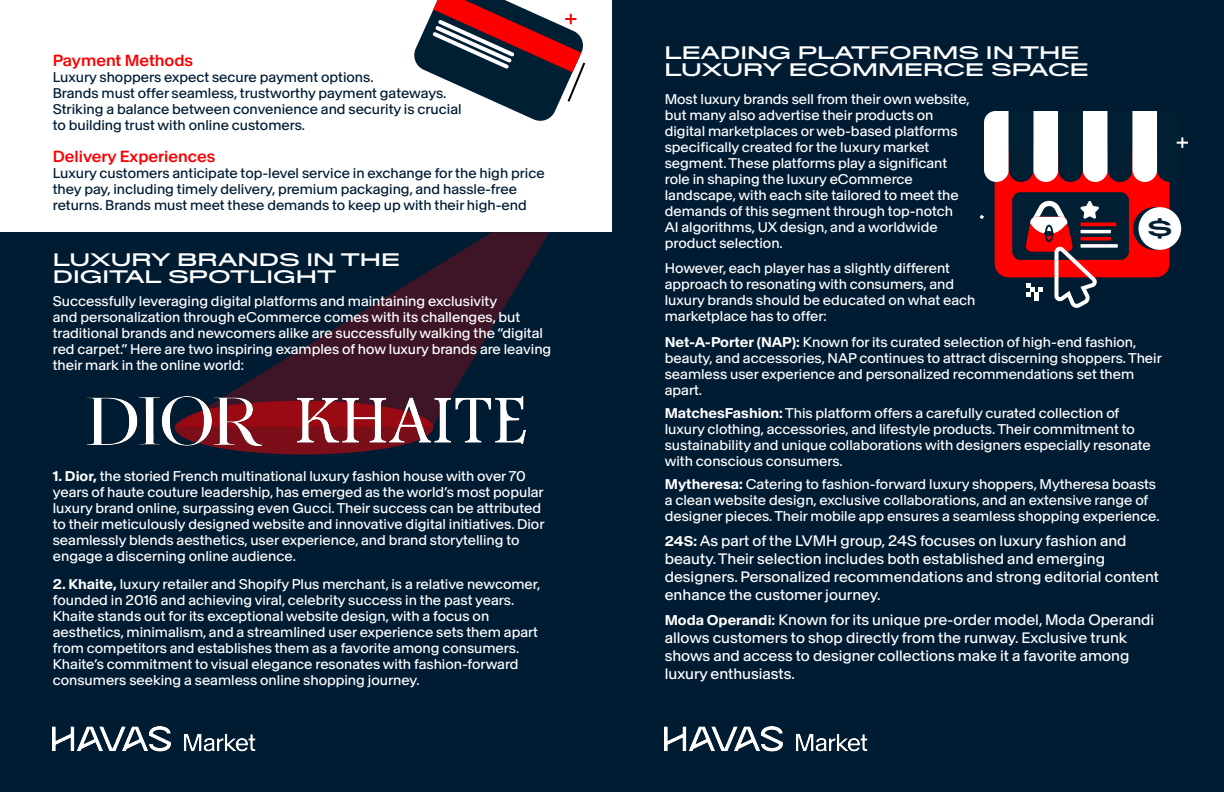
<style>
.page{position:relative;width:1224px;height:792px;background:#fff}
.page>*{position:absolute;margin:0;border:0;box-sizing:border-box;transform-origin:0 0}
.t1{font:900 expanded 21.5px "Baikal";color:#001f33}
.t2{font:900 expanded 18px/17px "Baikal";color:#fff}
.t3{font:500 16px "Baikal Normal";color:#fa0000}
.t4{font:15px/18px "Baikal Normal";color:#fff}
.t5{font:14px/16px "Baikal Normal";color:#fff}
.t6{font:14px/16px "Baikal Normal";color:#001c33}
.s1{font-weight:600}
.s2{font-weight:600;font-size:14px}
</style>
<div class="page">
<div style="left:612px;top:0;width:612px;height:792px;background:#001c33"></div>
<div style="left:0;top:232px;width:612px;height:560px;background:#001c33"></div>
<img style="left:53px;top:727px;width:203px;height:25px">
<img style="left:665px;top:727px;width:203px;height:25px">
<svg style="left:225px;top:232px;width:324px;height:170px"></svg>
<svg style="left:175px;top:401px;width:258px;height:54px;fill:#7c0e19"></svg>
<img style="left:87px;top:396px;width:175px;height:49px">
<img style="left:298px;top:396px;width:227px;height:47px">
<div style="left:995px;top:151px;width:175px;height:126px;background:#f00;border-radius:14px"></div>
<svg style="left:1133px;top:207px;width:43px;height:43px"></svg>
<div style="left:1139px;top:207px;width:42px;height:43px;background:#fff;border-radius:50%"></div>
<div style="left:1012px;top:192px;width:117px;height:68px;background:#001f33;border-radius:8px"></div>
<svg style="left:414px;top:0;width:172px;height:121px"></svg>
<svg style="left:984px;top:111px;width:204px;height:71px"></svg>
<svg style="left:980px;top:215px;width:4px;height:4px"></svg>
<svg style="left:1025px;top:200px;width:93px;height:108px"></svg>
<p class="t3" style="left:53px;top:51px;width:142px">Payment Methods</p>
<p class="t6" style="left:53px;top:69px;width:410px">Luxury shoppers expect secure payment options.<br>Brands must offer seamless, trustworthy payment gateways.<br>Striking a balance between convenience and security is crucial to building trust with online customers.</p>
<p class="t3" style="left:53px;top:147px;width:164px">Delivery Experiences</p>
<p class="t6" style="left:53px;top:165px;width:493px">Luxury customers anticipate top-level service in exchange for the high price they pay, including timely delivery, premium packaging, and hassle-free returns. Brands must meet these demands to keep up with their high-end</p>
<p class="t2" style="left:53px;top:252px;width:349px">LUXURY BRANDS IN THE<br>DIGITAL SPOTLIGHT</p>
<p class="t5" style="left:53px;top:292px;width:500px">Successfully leveraging digital platforms and maintaining exclusivity<br>and personalization through eCommerce comes with its challenges, but traditional brands and newcomers alike are successfully walking the “digital red carpet.” Here are two inspiring examples of how luxury brands are leaving their mark in the online world:</p>
<p class="t5" style="left:53px;top:467px;width:493px"><span class="s1">1. Dior,</span> the storied French multinational luxury fashion house with over 70 years of haute couture leadership, has emerged as the world’s most popular luxury brand online, surpassing even Gucci. Their success can be attributed to their meticulously designed website and innovative digital initiatives. Dior seamlessly blends aesthetics, user experience, and brand storytelling to engage a discerning online audience.</p>
<p class="t5" style="left:53px;top:576px;width:489px"><span class="s1">2. Khaite,</span> luxury retailer and Shopify Plus merchant, is a relative newcomer, founded in 2016 and achieving viral, celebrity success in the past years.<br>Khaite stands out for its exceptional website design, with a focus on aesthetics, minimalism, and a streamlined user experience sets them apart from competitors and establishes them as a favorite among consumers.<br>Khaite’s commitment to visual elegance resonates with fashion-forward consumers seeking a seamless online shopping journey.</p>
<p class="t2" style="left:664px;top:45px;width:426px">LEADING PLATFORMS IN THE<br>LUXURY ECOMMERCE SPACE</p>
<p class="t5" style="left:665px;top:90px;width:307px">Most luxury brands sell from their own website, but many also advertise their products on digital marketplaces or web-based platforms specifically created for the luxury market segment. These platforms play a significant role in shaping the luxury eCommerce landscape, with each site tailored to meet the demands of this segment through top-notch AI algorithms, UX design, and a worldwide product selection.</p>
<p class="t5" style="left:665px;top:259px;width:312px">However, each player has a slightly different approach to resonating with consumers, and luxury brands should be educated on what each marketplace has to offer:</p>
<h1 class="t1" style="left:1147px;top:214px;width:26px">$</h1>
<p class="t5" style="left:665px;top:334px;width:499px"><span class="s1">Net-A-Porter (NAP):</span> Known for its curated selection of high-end fashion, beauty, and accessories, NAP continues to attract discerning shoppers. Their seamless user experience and personalized recommendations set them apart.</p>
<p class="t5" style="left:665px;top:405px;width:488px"><span class="s1">MatchesFashion:</span> This platform offers a carefully curated collection of luxury clothing, accessories, and lifestyle products. Their commitment to sustainability and unique collaborations with designers especially resonate with conscious consumers.</p>
<p class="t5" style="left:665px;top:476px;width:496px"><span class="s1">Mytheresa:</span> Catering to fashion-forward luxury shoppers, Mytheresa boasts a clean website design, exclusive collaborations, and an extensive range of designer pieces. Their mobile app ensures a seamless shopping experience.</p>
<p class="t4" style="left:665px;top:532px;width:496px"><span class="s2">24S:</span> As part of the LVMH group, 24S focuses on luxury fashion and beauty. Their selection includes both established and emerging designers. Personalized recommendations and strong editorial content enhance the customer journey.</p>
<p class="t4" style="left:665px;top:611px;width:491px"><span class="s2">Moda Operandi:</span> Known for its unique pre-order model, Moda Operandi allows customers to shop directly from the runway. Exclusive trunk shows and access to designer collections make it a favorite among luxury enthusiasts.</p>
</div>
